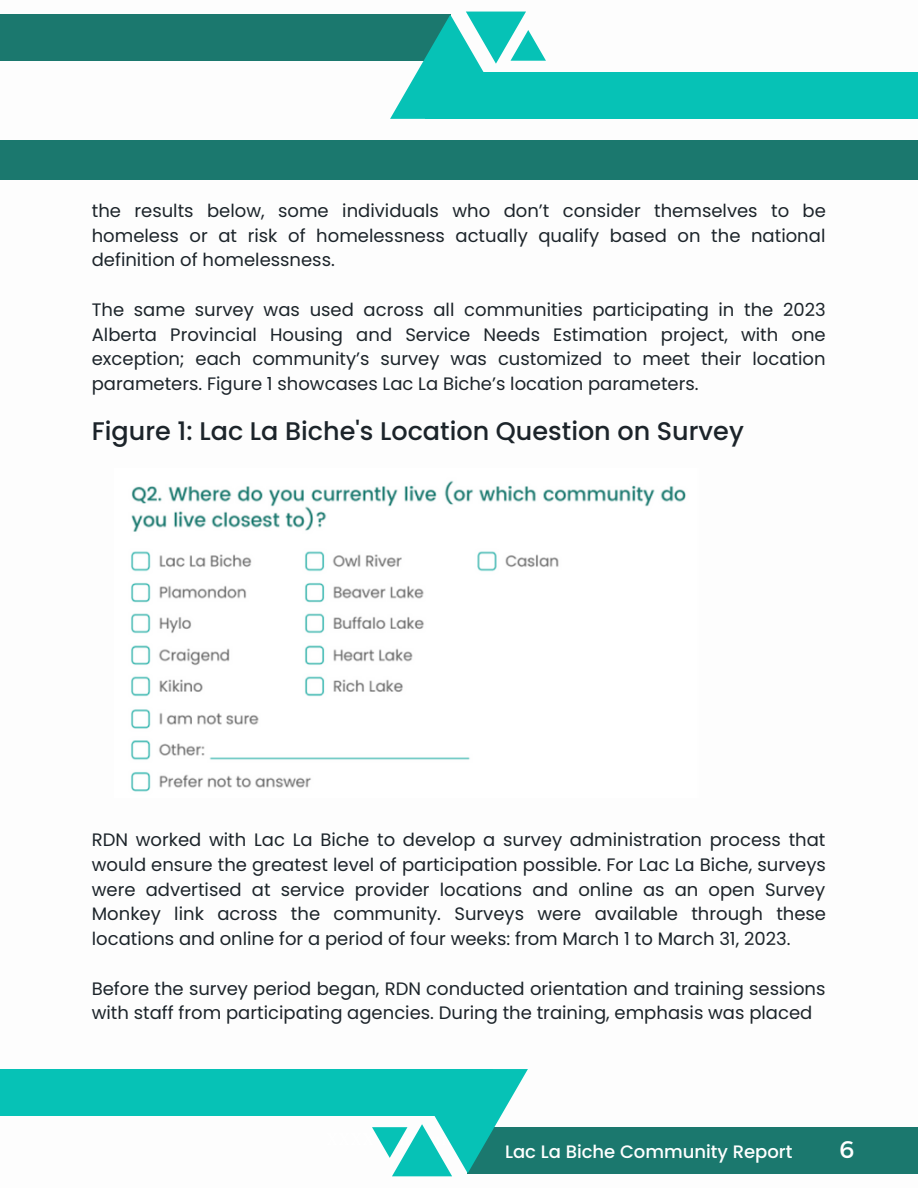
<style>
.page{position:relative;width:918px;height:1188px;background:#fff}
.page>*{position:absolute;margin:0;border:0;box-sizing:border-box;transform-origin:0 0}
.t1{font:500 25.5px "Poppins";color:#1c242a}
.t2{font:24px "Montserrat";color:#fff}
.t3{font:18px/24.8px "Poppins";color:#1c242a;text-align:justify}
.t4{font:500 18px "Poppins";color:#fff}
</style>
<div class="page">
<div style="left:0;top:15px;width:450px;height:46px;background:#1b786e"></div>
<div style="left:425px;top:73px;width:493px;height:46px;background:#06c2b6"></div>
<svg style="left:390px;top:12px;width:156px;height:107px"></svg>
<div style="left:0;top:140px;width:918px;height:39px;background:#1b786e"></div>
<div style="left:468px;top:1127px;width:450px;height:46px;background:#1b786e"></div>
<div style="left:0;top:1069px;width:493px;height:46px;background:#06c2b6"></div>
<svg style="left:372px;top:1069px;width:156px;height:107px"></svg>
<img style="left:131px;top:480px;width:555px;height:312px">
<p class="t3" style="left:92px;top:198px;width:736px">the results below, some individuals who don’t consider themselves to be homeless or at risk of homelessness actually qualify based on the national definition of homelessness.</p>
<p class="t3" style="left:92px;top:297px;width:735px">The same survey was used across all communities participating in the 2023<br>Alberta Provincial Housing and Service Needs Estimation project, with one exception; each community’s survey was customized to meet their location parameters. Figure 1 showcases Lac La Biche’s location parameters.</p>
<p class="t1" style="left:92px;top:414px;width:654px">Figure 1: Lac La Biche's Location Question on Survey</p>
<p class="t3" style="left:92px;top:827px;width:736px">RDN worked with Lac La Biche to develop a survey administration process that would ensure the greatest level of participation possible. For Lac La Biche, surveys were advertised at service provider locations and online as an open Survey Monkey link across the community. Surveys were available through these locations and online for a period of four weeks: from March 1 to March 31, 2023.</p>
<p class="t3" style="left:92px;top:976px;width:735px">Before the survey period began, RDN conducted orientation and training sessions with staff from participating agencies. During the training, emphasis was placed</p>
<p class="t4" style="left:505px;top:1139px;width:289px">Lac La Biche Community Report</p>
<p class="t2" style="left:839px;top:1134px;width:16px">6</p>
</div>
